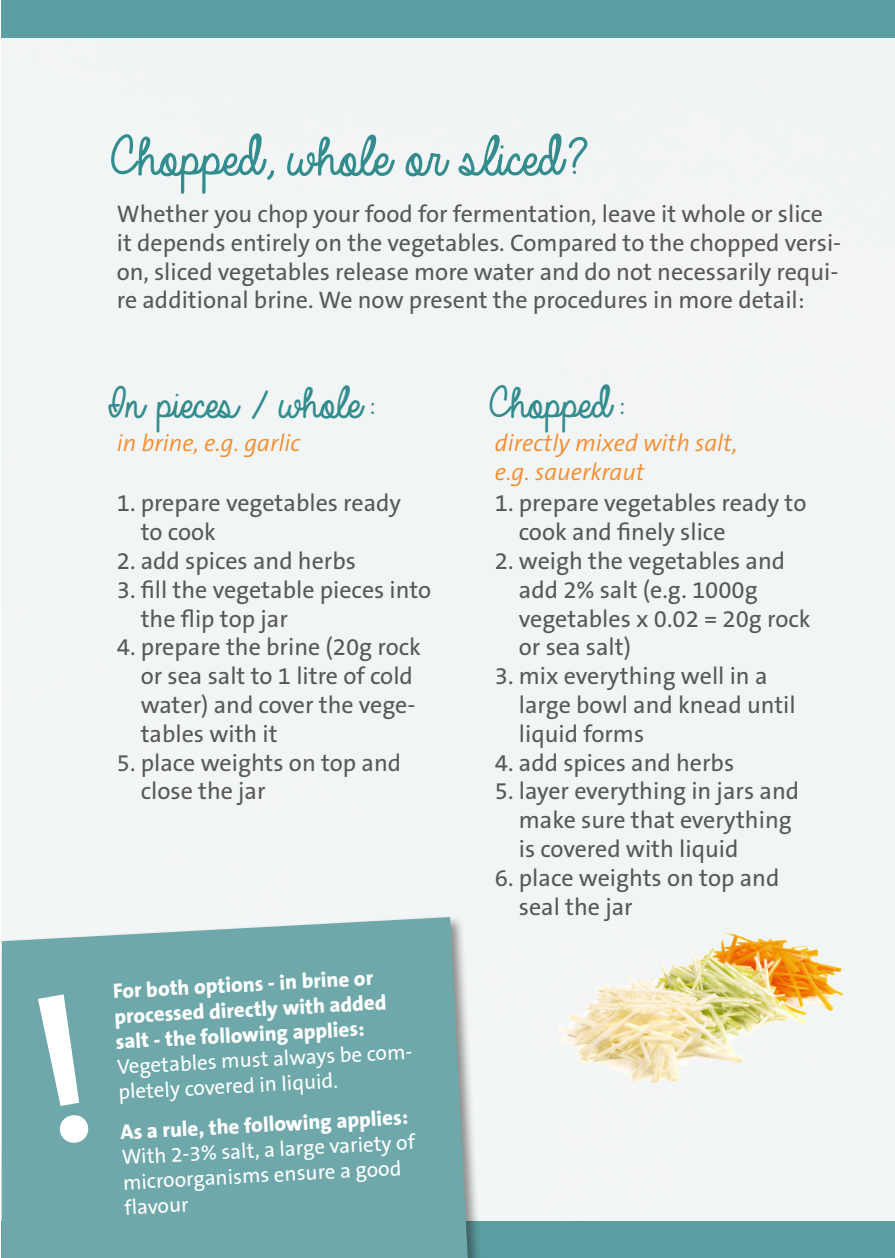
<style>
.page{position:relative;width:895px;height:1258px;background:#fff}
.page>*{position:absolute;margin:0;border:0;box-sizing:border-box;transform-origin:0 0}
.t1{font:60px "Always In My Heart";color:#338c8d}
.t2{font:48px "Always In My Heart";color:#338c8d}
.t3{font:24px/28.8px "The Sans B W5 Plain";color:#57585a}
.t4{font:italic 300 24px/28.8px "The Sans B W4";color:#f68b2b}
.t5{font:21px/25.2px "The Sans B W5 Plain";color:#fff}
.t6{font:800 21px/25.2px "The Sans B W8";color:#fff}
</style>
<div class="page">
<div style="left:2px;top:38px;width:893px;height:1182px;background:#f2f5f5"></div>
<div style="left:2px;top:0;width:893px;height:38px;background:#5a9ea1"></div>
<div style="left:2px;top:1220px;width:893px;height:37px;background:#5a9ea1"></div>
<div style="left:2px;top:913px;width:485px;height:344px;background:#231f20;opacity:.5"></div>
<svg style="left:2px;top:917px;width:466px;height:340px;background:#80b1b3"></svg>
<div style="left:113px;top:966px;width:323px;height:273px;background:#6ea8aa"></div>
<img style="left:631px;top:932px;width:102px;height:49px">
<div style="left:15px;top:982px;width:102px;height:182px;background:#6ea8aa"></div>
<p class="t1" style="left:99px;top:125px;width:475px">Chopped, whole or sliced?</p>
<p class="t3" style="left:117px;top:200px;width:726px">Whether you chop your food for fermentation, leave it whole or slice it depends entirely on the vegetables. Compared to the chopped versi&shy;on, sliced vegetables release more water and do not necessarily requi&shy;re additional brine. We now present the procedures in more detail:</p>
<p class="t2" style="left:99px;top:377px;width:265px">In pieces / whole:</p>
<p class="t2" style="left:480px;top:377px;width:133px">Chopped:</p>
<p class="t4" style="left:117px;top:429px;width:185px">in brine, e.g. garlic</p>
<p class="t4" style="left:495px;top:429px;width:244px">directly mixed with salt, e.g. sauerkraut</p>
<p class="t3" style="left:141px;top:489px;width:262px;text-indent:-24px">1. prepare vegetables ready to cook</p>
<p class="t3" style="left:117px;top:546px;width:241px">2. add spices and herbs</p>
<p class="t3" style="left:141px;top:575px;width:292px;text-indent:-24px">3. fill the vegetable pieces into the flip top jar</p>
<p class="t3" style="left:141px;top:633px;width:282px;text-indent:-24px">4. prepare the brine (20g rock or sea salt to 1 litre of cold water) and cover the vege&shy;tables with it</p>
<p class="t3" style="left:141px;top:748px;width:262px;text-indent:-24px">5. place weights on top and close the jar</p>
<p class="t6" style="left:112px;top:978px;width:274px;rotate:-3deg">For both options - in brine or processed directly with added salt - the following applies:</p>
<p class="t5" style="left:116px;top:1054px;width:301px;rotate:-3deg">Vegetables must always be com&shy;pletely covered in liquid.</p>
<p class="t6" style="left:120px;top:1119px;width:290px;rotate:-3deg">As a rule, the following applies:</p>
<p class="t5" style="left:121px;top:1144px;width:295px;rotate:-3deg">With 2-3% salt, a large variety of microorganisms ensure a good flavour</p>
<p class="t3" style="left:519px;top:489px;width:289px;text-indent:-24px">1. prepare vegetables ready to cook and finely slice</p>
<p class="t3" style="left:519px;top:546px;width:293px;text-indent:-24px">2. weigh the vegetables and add 2% salt (e.g. 1000g vegetables x 0.02 = 20g rock or sea salt)</p>
<p class="t3" style="left:519px;top:661px;width:278px;text-indent:-24px">3. mix everything well in a large bowl and knead until liquid forms</p>
<p class="t3" style="left:495px;top:748px;width:241px">4. add spices and herbs</p>
<p class="t3" style="left:519px;top:777px;width:282px;text-indent:-24px">5. layer everything in jars and make sure that everything is covered with liquid</p>
<p class="t3" style="left:519px;top:863px;width:262px;text-indent:-24px">6. place weights on top and seal the jar</p>
</div>
